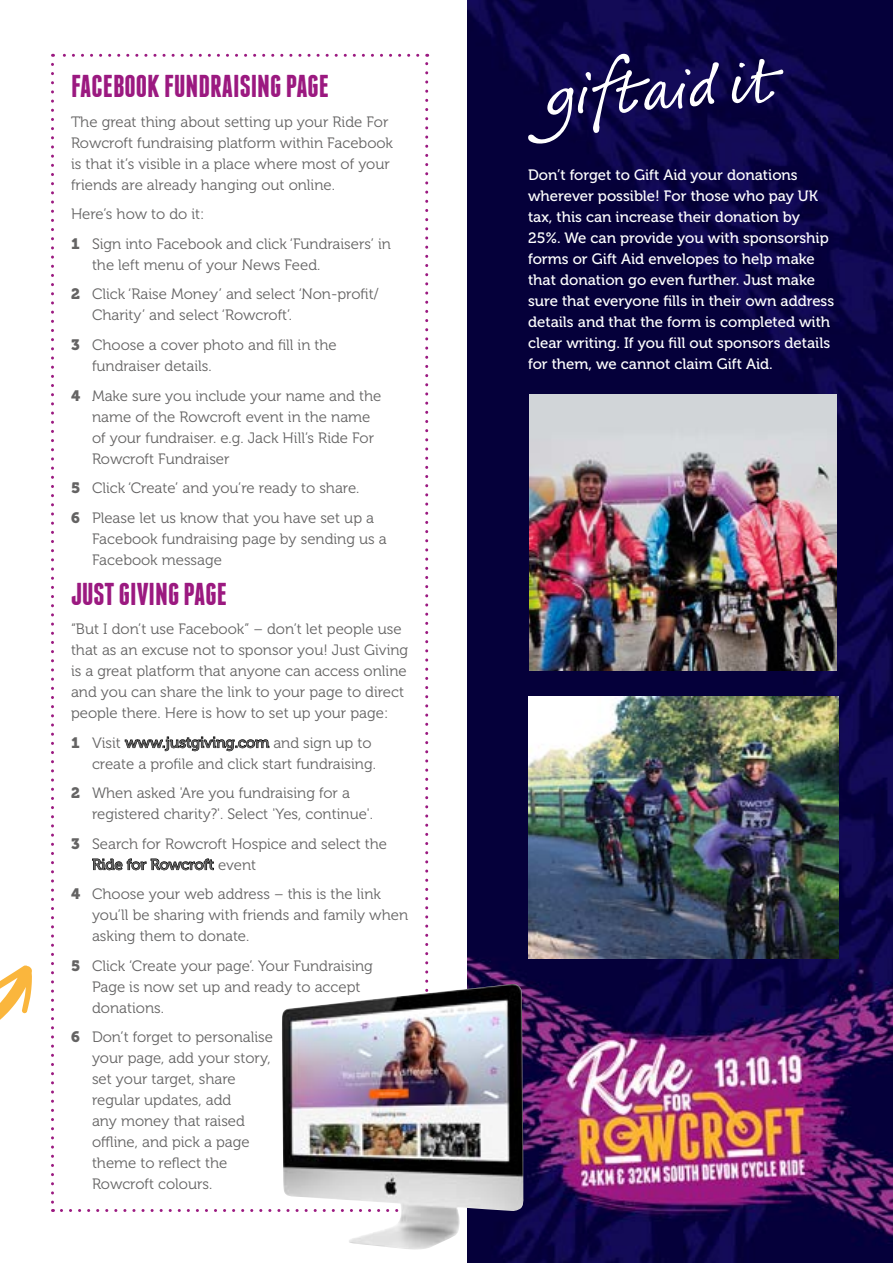
<style>
.page{position:relative;width:893px;height:1263px;background:#fff}
.page>*{position:absolute;margin:0;border:0;box-sizing:border-box;transform-origin:0 0}
.t1{font:700 31.5px "Franchise";color:#9b1980}
.t2{font:15px/21px "Museo 300";color:#646363}
.t3{font:15px/21px "Museo 500";color:#fff}
.t4{font:15px "Museo 500";color:#646363}
.s1{font-family:"Museo 900"}
.s2{font-family:"Museo 300"}
</style>
<div class="page">
<img style="left:468px;top:0;width:425px;height:1263px">
<svg style="left:124px;top:736px;width:146px;height:15px"></svg>
<svg style="left:92px;top:858px;width:122px;height:12px"></svg>
<svg style="left:51px;top:64px;width:3px;height:1148px"></svg>
<svg style="left:61px;top:1209px;width:220px;height:3px"></svg>
<svg style="left:425px;top:54px;width:3px;height:929px"></svg>
<svg style="left:52px;top:54px;width:366px;height:3px"></svg>
<svg style="left:528px;top:53px;width:256px;height:91px;background:#28225c"></svg>
<svg style="left:0;top:965px;width:32px;height:55px"></svg>
<img style="left:528px;top:696px;width:311px;height:263px">
<img style="left:282px;top:984px;width:242px;height:266px">
<img style="left:529px;top:394px;width:307px;height:277px">
<h1 class="t1" style="left:71px;top:72px;width:260px">FACEBOOK FUNDRAISING PAGE</h1>
<p class="t2" style="left:71px;top:112px;width:323px">The great thing about setting up your Ride For Rowcroft fundraising platform within Facebook is that it’s visible in a place where most of your friends are already hanging out online.</p>
<p class="t2" style="left:71px;top:200px;width:322px;line-height:29.5px">Here’s how to do it:<br><span class="s1">1</span> Sign into Facebook and click ‘Fundraisers’ in</p>
<p class="t2" style="left:71px;top:250px;width:309px;line-height:29.5px;text-indent:21px">the left menu of your News Feed.<br><span class="s1">2</span> Click ‘Raise Money’ and select ‘Non-profit/</p>
<p class="t2" style="left:71px;top:301px;width:267px;line-height:29.5px;text-indent:21px">Charity’ and select ‘Rowcroft’.<br><span class="s1">3</span> Choose a cover photo and fill in the</p>
<p class="t2" style="left:71px;top:351px;width:312px;line-height:29.5px;text-indent:21px">fundraiser details.<br><span class="s1">4</span> Make sure you include your name and the</p>
<p class="t2" style="left:92px;top:406px;width:284px">name of the Rowcroft event in the name of your fundraiser. e.g. Jack Hill’s Ride For<br>Rowcroft Fundraiser</p>
<p class="t2" style="left:71px;top:473px;width:305px;line-height:29.5px"><span class="s1">5</span> Click ‘Create’ and you’re ready to share.<br><span class="s1">6</span> Please let us know that you have set up a</p>
<p class="t2" style="left:92px;top:528px;width:296px">Facebook fundraising page by sending us a<br>Facebook message</p>
<h1 class="t1" style="left:71px;top:579px;width:158px">JUST GIVING PAGE</h1>
<p class="t2" style="left:71px;top:619px;width:339px">“But I don’t use Facebook” – don’t let people use that as an excuse not to sponsor you! Just Giving is a great platform that anyone can access online and you can share the link to your page to direct people there. Here is how to set up your page:</p>
<p class="t4" style="left:71px;top:734px;width:302px"><span class="s1">1</span> <span class="s2">Visit</span> www.justgiving.com <span class="s2">and sign up to</span></p>
<p class="t2" style="left:71px;top:749px;width:306px;line-height:29.5px;text-indent:21px">create a profile and click start fundraising.<br><span class="s1">2</span> When asked 'Are you fundraising for a</p>
<p class="t2" style="left:71px;top:799px;width:318px;line-height:29.5px;text-align:center">registered charity?'. Select 'Yes, continue'.<br><span class="s1">3</span> Search for Rowcroft Hospice and select the</p>
<p class="t4" style="left:92px;top:856px;width:166px">Ride for Rowcroft <span class="s2">event</span></p>
<p class="t2" style="left:92px;top:884px;width:318px;text-indent:-21px"><span class="s1">4</span> Choose your web address – this is the link you’ll be sharing with friends and family when asking them to donate.</p>
<p class="t2" style="left:92px;top:955px;width:282px;text-indent:-21px"><span class="s1">5</span> Click ‘Create your page’. Your Fundraising<br>Page is now set up and ready to accept donations.</p>
<p class="t2" style="left:92px;top:1027px;width:183px;text-indent:-21px"><span class="s1">6</span> Don’t forget to personalise your page, add your story, set your target, share regular updates, add<br>any money that raised offline, and pick a page theme to reflect the<br>Rowcroft colours.</p>
<p class="t3" style="left:528px;top:165px;width:308px">Don’t forget to Gift Aid your donations wherever possible! For those who pay UK tax, this can increase their donation by 25%. We can provide you with sponsorship forms or Gift Aid envelopes to help make that donation go even further. Just make sure that everyone fills in their own address details and that the form is completed with clear writing. If you fill out sponsors details for them, we cannot claim Gift Aid.</p>
</div>
